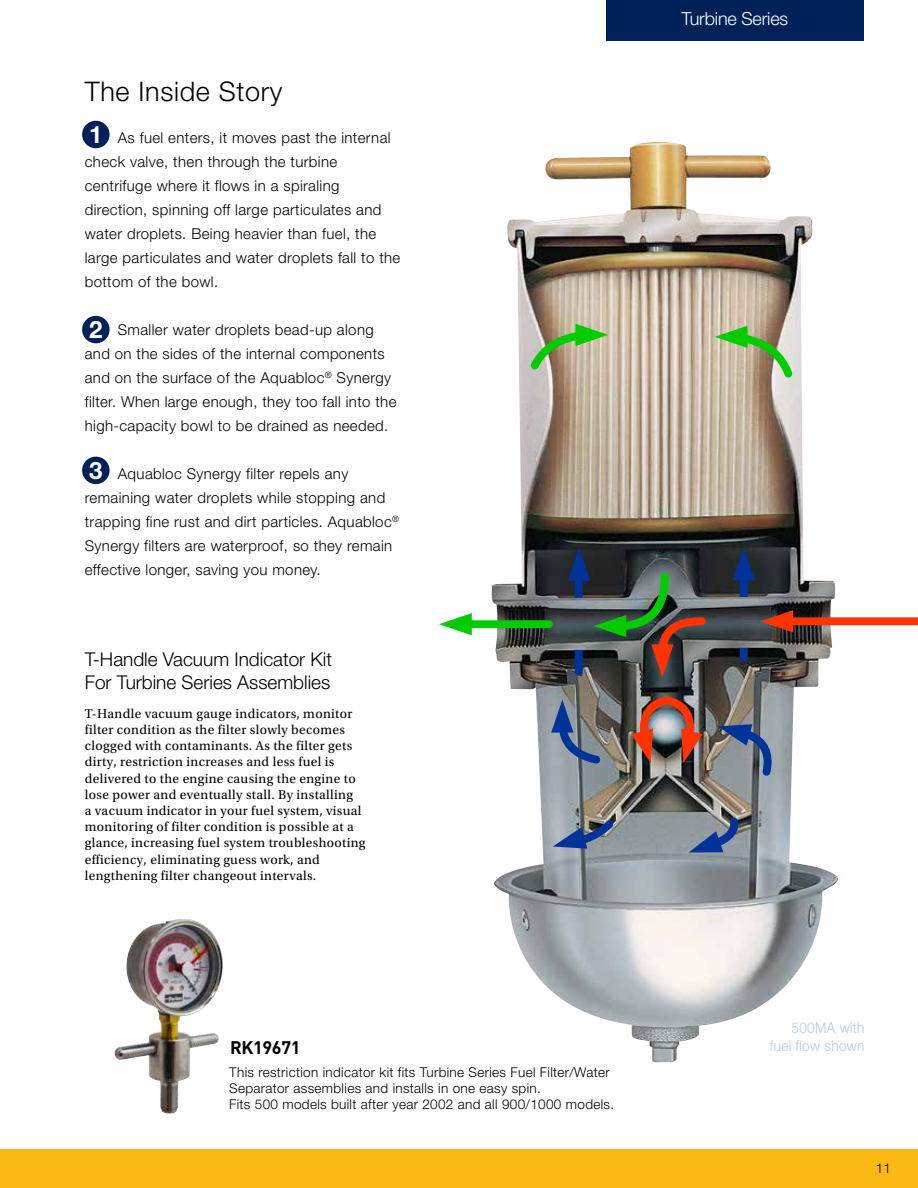
<style>
.page{position:relative;width:918px;height:1188px;background:#fff}
.page>*{position:absolute;margin:0;border:0;box-sizing:border-box;transform-origin:0 0}
.t1{font:300 27px "Helvetica Neue LT Std";letter-spacing:.025em;color:#000}
.t2{font:700 24px "Helvetica Neue LT Std";color:#fff}
.t3{font:300 19.05px/22.8px "Helvetica Neue LT Std";color:#000}
.t4{font:300 18px "Helvetica Neue LT Std";letter-spacing:-.01em;color:#fff}
.t5{font:700 18px "DINOT";letter-spacing:-.02em;color:#000}
.t6{font:300 15px/24px "Helvetica Neue LT Std";letter-spacing:.025em;color:#000}
.t7{font:300 15px/18px "Helvetica Neue LT Std";letter-spacing:.025em;color:#adceec;text-align:right;scale:.9 1}
.t8{font:13.5px/16.2px "Utopia Std";letter-spacing:.025em;color:#000}
.t9{font:300 13.5px/16.2px "Helvetica Neue LT Std";letter-spacing:.025em;color:#000}
</style>
<div class="page">
<img style="left:142px;top:919px;width:41px;height:13px">
<div style="left:0;top:1150px;width:918px;height:38px;background:#fdb913"></div>
<div style="left:606px;top:0;width:258px;height:40px;background:#002157"></div>
<div style="left:82px;top:457px;width:28px;height:27px;background:#002157;border-radius:50%"></div>
<div style="left:82px;top:316px;width:28px;height:27px;background:#002157;border-radius:50%"></div>
<div style="left:82px;top:121px;width:28px;height:27px;background:#002157;border-radius:50%"></div>
<img style="left:492px;top:143px;width:346px;height:919px">
<svg style="left:740px;top:648px;width:8px;height:13px"></svg>
<svg style="left:733px;top:548px;width:22px;height:49px"></svg>
<svg style="left:531px;top:324px;width:77px;height:45px;background:#93b477"></svg>
<svg style="left:715px;top:326px;width:77px;height:52px;background:#9ab67e"></svg>
<svg style="left:568px;top:548px;width:138px;height:129px;background:#464f47"></svg>
<svg style="left:551px;top:700px;width:49px;height:64px;background:#67778f"></svg>
<img style="left:631px;top:696px;width:72px;height:67px">
<svg style="left:760px;top:610px;width:158px;height:22px"></svg>
<svg style="left:718px;top:724px;width:57px;height:52px;background:#667791"></svg>
<svg style="left:439px;top:613px;width:114px;height:22px"></svg>
<svg style="left:689px;top:818px;width:51px;height:34px;background:#5f7599"></svg>
<svg style="left:553px;top:820px;width:60px;height:29px;background:#5e7499"></svg>
<h1 class="t1" style="left:85px;top:75px;width:199px">The Inside Story</h1>
<p class="t6" style="left:85px;top:125px;width:317px;text-indent:33px">As fuel enters, it moves past the internal check valve, then through the turbine centrifuge where it flows in a spiraling direction, spinning off large particulates and water droplets. Being heavier than fuel, the large particulates and water droplets fall to the bottom of the bowl.</p>
<p class="t6" style="left:85px;top:317px;width:313px;text-indent:33px">Smaller water droplets bead-up along and on the sides of the internal components and on the surface of the Aquabloc<sup>®</sup> Synergy filter. When large enough, they too fall into the high-capacity bowl to be drained as needed.</p>
<p class="t6" style="left:85px;top:461px;width:316px;text-indent:33px">Aquabloc Synergy filter repels any remaining water droplets while stopping and trapping fine rust and dirt particles. Aquabloc<sup>® </sup>Synergy filters are waterproof, so they remain effective longer, saving you money.</p>
<h2 class="t2" style="left:89px;top:120px;width:15px">1</h2>
<h2 class="t2" style="left:89px;top:315px;width:15px">2</h2>
<h2 class="t2" style="left:89px;top:456px;width:15px">3</h2>
<p class="t3" style="left:85px;top:647px;width:249px">T-Handle Vacuum Indicator Kit<br>For Turbine Series Assemblies</p>
<p class="t8" style="left:85px;top:706px;width:282px">T-Handle vacuum gauge indicators, monitor filter condition as the filter slowly becomes clogged with contaminants. As the filter gets dirty, restriction increases and less fuel is delivered to the engine causing the engine to lose power and eventually stall. By installing<br>a vacuum indicator in your fuel system, visual monitoring of filter condition is possible at a glance, increasing fuel system troubleshooting efficiency, eliminating guess work, and lengthening filter changeout intervals.</p>
<p class="t5" style="left:230px;top:1035px;width:72px">RK19671</p>
<p class="t9" style="left:229px;top:1063px;width:386px">This restriction indicator kit fits Turbine Series Fuel Filter/Water<br>Separator assemblies and installs in one easy spin.<br>Fits 500 models built after year 2002 and all 900/1000 models.</p>
<p class="t4" style="left:682px;top:8px;width:108px">Turbine Series</p>
<p class="t7" style="left:770px;top:1019px;width:106px">500MA with fuel flow shown</p>
<p class="t9" style="left:876px;top:1160px;width:17px">11</p>
</div>
